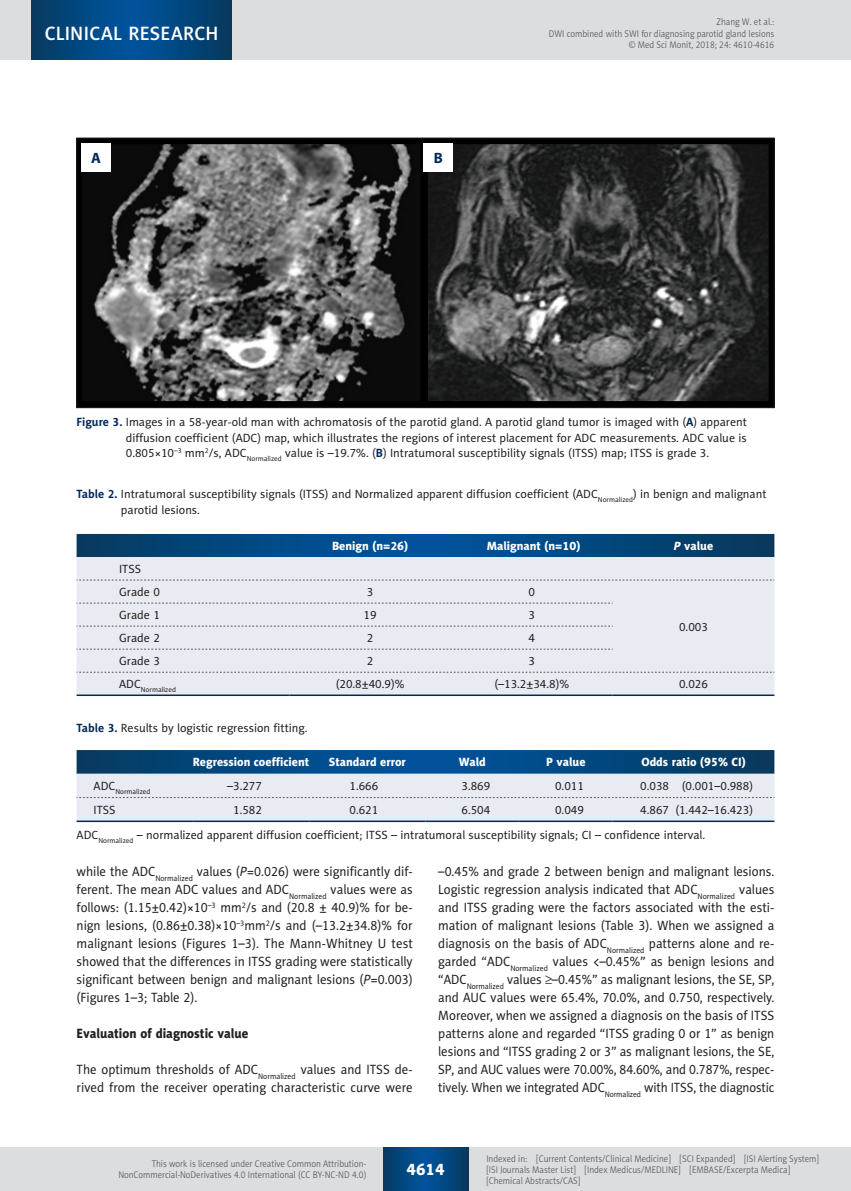
<style>
.page{position:relative;width:851px;height:1191px;background:#fff}
.page>*{position:absolute;margin:0;border:0;box-sizing:border-box;transform-origin:0 0}
.t1{font:19.5px "Naomi Sans EFN Medium";letter-spacing:.015em;color:#fff}
.t2{font:16.5px "Naomi Sans EFN Heavy";color:#fff}
.t3{font:700 15px "Myriad Pro";color:#00295c}
.MSM_Body{font:13.5px/18px "Naomi Sans EFN";color:#231f20;text-align:justify;scale:.95 1}
.MSM_Headline_2{font:13.5px "Naomi Sans EFN Heavy";color:#231f20;scale:.95 1}
.MSM_Rycina_tytul{font:12px/15.8px "Naomi Sans EFN";color:#231f20;text-align:justify}
.MSM_Tabela_tytul{font:12px/15.8px "Naomi Sans EFN";color:#231f20}
.MSM_Tabela_zawartosc{font:12px "Naomi Sans EFN";color:#231f20}
.MSM_Table_podpis_dol{font:12px "Naomi Sans EFN";color:#231f20}
.MSM_Tabela_Head{font:12px "Naomi Sans EFN Heavy";color:#fff}
.t4{font:9.75px/11.2px "Naomi Sans EFN Light";color:#57585a;text-align:right;scale:.9 1}
.MSM_Tabela_zawartosc-2{font:7.2px "Naomi Sans EFN";color:#231f20}
.s1{font-weight:700;color:#00295c}
.s2{font-style:italic}
.s3{font-family:"Standard Sym L"}
</style>
<div class="page">
<img style="left:79px;top:140px;width:693px;height:266px">
<div style="left:77px;top:138px;width:697px;height:270px;border:1px solid #231f20"></div>
<div style="left:81px;top:143px;width:30px;height:28px;background:#fff"></div>
<div style="left:423px;top:143px;width:30px;height:28px;background:#fff"></div>
<svg style="left:77px;top:534px;width:697px;height:23px;background:#02477e"></svg>
<div style="left:77px;top:557px;width:697px;height:137px;background:#e8ebf2"></div>
<svg style="left:77px;top:603px;width:535px;height:1px"></svg>
<svg style="left:77px;top:626px;width:535px;height:1px"></svg>
<svg style="left:77px;top:649px;width:535px;height:1px"></svg>
<hr style="left:77px;top:694px;width:212px;height:2px;background:#00295c">
<hr style="left:289px;top:694px;width:162px;height:2px;background:#00295c">
<hr style="left:451px;top:694px;width:161px;height:2px;background:#00295c">
<hr style="left:612px;top:694px;width:162px;height:2px;background:#00295c">
<svg style="left:77px;top:580px;width:697px;height:1px"></svg>
<svg style="left:77px;top:672px;width:697px;height:1px"></svg>
<svg style="left:77px;top:750px;width:697px;height:70px;background:#99b2ca"></svg>
<hr style="left:77px;top:820px;width:116px;height:2px;background:#00295c">
<hr style="left:193px;top:820px;width:116px;height:2px;background:#00295c">
<hr style="left:309px;top:820px;width:116px;height:2px;background:#00295c">
<hr style="left:425px;top:820px;width:94px;height:2px;background:#00295c">
<hr style="left:519px;top:820px;width:93px;height:2px;background:#00295c">
<hr style="left:612px;top:820px;width:162px;height:2px;background:#00295c">
<div style="left:0;top:1148px;width:850px;height:43px;background:#dcdddf"></div>
<svg style="left:383px;top:1147px;width:85px;height:43px;background:#02477e"></svg>
<div style="left:0;top:0;width:850px;height:60px;background:#dcdddf"></div>
<hr style="left:850px;top:0;width:1px;height:60px;background:#dcdddf">
<svg style="left:32px;top:0;width:200px;height:60px;background:#02477e"></svg>
<h1 class="t1" style="left:45px;top:22px;width:175px">CLINICAL RESEARCH</h1>
<p class="t3" style="left:91px;top:148px;width:11px">A</p>
<p class="t3" style="left:433px;top:148px;width:11px">B</p>
<p class="t4" style="left:548px;top:16px;width:252px">Zhang W. et al.:<br>DWI combined with SWI for diagnosing parotid gland lesions © Med Sci Monit, 2018; 24: 4610-4616</p>
<p class="MSM_Rycina_tytul" style="left:126px;top:414px;width:622px;text-indent:-49px"><span class="s1">Figure 3.</span> Images in a 58-year-old man with achromatosis of the parotid gland. A parotid gland tumor is imaged with (<span class="s1">A</span>) apparent diffusion coefficient (ADC) map, which illustrates the regions of interest placement for ADC measurements. ADC value is 0.805×10<sup>–3</sup> mm<sup>2</sup>/s, ADC<sub>Normalized</sub> value is –19.7%. (<span class="s1">B</span>) Intratumoral susceptibility signals (ITSS) map; ITSS is grade 3.</p>
<p class="MSM_Tabela_tytul" style="left:121px;top:486px;width:647px;text-indent:-44px"><span class="s1">Table 2.</span> Intratumoral susceptibility signals (ITSS) and Normalized apparent diffusion coefficient (ADC<sub>Normalized</sub>) in benign and malignant parotid lesions.</p>
<p class="MSM_Tabela_Head" style="left:332px;top:538px;width:77px">Benign (n=26)</p>
<p class="MSM_Tabela_Head" style="left:487px;top:538px;width:95px">Malignant (n=10)</p>
<p class="MSM_Tabela_Head" style="left:673px;top:538px;width:41px"><span class="s2">P</span> value</p>
<p class="MSM_Tabela_zawartosc" style="left:119px;top:562px;width:24px">ITSS</p>
<p class="MSM_Tabela_zawartosc" style="left:119px;top:585px;width:42px">Grade 0</p>
<p class="MSM_Tabela_zawartosc" style="left:367px;top:585px;width:8px">3</p>
<p class="MSM_Tabela_zawartosc" style="left:528px;top:585px;width:8px">0</p>
<p class="MSM_Tabela_zawartosc" style="left:119px;top:608px;width:42px">Grade 1</p>
<p class="MSM_Tabela_zawartosc" style="left:363px;top:608px;width:15px">19</p>
<p class="MSM_Tabela_zawartosc" style="left:528px;top:608px;width:8px">3</p>
<p class="MSM_Tabela_zawartosc" style="left:119px;top:631px;width:42px">Grade 2</p>
<p class="MSM_Tabela_zawartosc" style="left:367px;top:631px;width:8px">2</p>
<p class="MSM_Tabela_zawartosc" style="left:528px;top:631px;width:8px">4</p>
<p class="MSM_Tabela_zawartosc" style="left:119px;top:654px;width:42px">Grade 3</p>
<p class="MSM_Tabela_zawartosc" style="left:367px;top:654px;width:8px">2</p>
<p class="MSM_Tabela_zawartosc" style="left:528px;top:654px;width:8px">3</p>
<p class="MSM_Tabela_zawartosc-2" style="left:119px;top:685px;width:58px"><sup>ADC</sup>Normalized</p>
<p class="MSM_Tabela_zawartosc" style="left:336px;top:677px;width:70px">(20.8±40.9)%</p>
<p class="MSM_Tabela_zawartosc" style="left:494px;top:677px;width:76px">(–13.2±34.8)%</p>
<p class="MSM_Tabela_zawartosc" style="left:679px;top:677px;width:30px">0.026</p>
<p class="MSM_Tabela_zawartosc" style="left:679px;top:619px;width:30px">0.003</p>
<p class="MSM_Tabela_tytul" style="left:77px;top:720px;width:232px"><span class="s1">Table 3.</span> Results by logistic regression fitting.</p>
<p class="MSM_Tabela_Head" style="left:193px;top:755px;width:118px">Regression coefficient</p>
<p class="MSM_Tabela_Head" style="left:329px;top:755px;width:79px">Standard error</p>
<p class="MSM_Tabela_Head" style="left:458px;top:755px;width:28px">Wald</p>
<p class="MSM_Tabela_Head" style="left:546px;top:755px;width:41px">P value</p>
<p class="MSM_Tabela_Head" style="left:641px;top:755px;width:106px">Odds ratio (95% CI)</p>
<p class="MSM_Tabela_zawartosc-2" style="left:94px;top:787px;width:58px"><sup>ADC</sup>Normalized</p>
<p class="MSM_Tabela_zawartosc" style="left:227px;top:779px;width:36px">–3.277</p>
<p class="MSM_Tabela_zawartosc" style="left:349px;top:779px;width:30px">1.666</p>
<p class="MSM_Tabela_zawartosc" style="left:461px;top:779px;width:30px">3.869</p>
<p class="MSM_Tabela_zawartosc" style="left:555px;top:779px;width:30px">0.011</p>
<p class="MSM_Tabela_zawartosc" style="left:640px;top:779px;width:114px">0.038 (0.001–0.988)</p>
<p class="MSM_Tabela_zawartosc" style="left:94px;top:803px;width:24px">ITSS</p>
<p class="MSM_Tabela_zawartosc" style="left:233px;top:803px;width:30px">1.582</p>
<p class="MSM_Tabela_zawartosc" style="left:349px;top:803px;width:30px">0.621</p>
<p class="MSM_Tabela_zawartosc" style="left:461px;top:803px;width:30px">6.504</p>
<p class="MSM_Tabela_zawartosc" style="left:555px;top:803px;width:30px">0.049</p>
<p class="MSM_Tabela_zawartosc" style="left:640px;top:803px;width:114px">4.867 (1.442–16.423)</p>
<p class="MSM_Table_podpis_dol" style="left:77px;top:828px;width:630px">ADC<sub>Normalized</sub> – normalized apparent diffusion coefficient; ITSS – intratumoral susceptibility signals; CI – confidence interval.</p>
<p class="MSM_Body" style="left:77px;top:862px;width:355px">while the ADC<sub>Normalized</sub> values (<span class="s2">P</span>=0.026) were significantly dif&shy;ferent. The mean ADC values and ADC<sub>Normalized</sub> values were as follows: (1.15±0.42)×10<sup>–3</sup> mm<sup>2</sup>/s and (20.8 ± 40.9)% for be&shy;nign lesions, (0.86±0.38)×10<sup>–3</sup>mm<sup>2</sup>/s and (–13.2±34.8)% for malignant lesions (Figures 1–3). The Mann-Whitney U test showed that the differences in ITSS grading were statistically significant between benign and malignant lesions (<span class="s2">P</span>=0.003) (Figures 1–3; Table 2).</p>
<p class="MSM_Headline_2" style="left:77px;top:1025px;width:182px">Evaluation of diagnostic value</p>
<p class="MSM_Body" style="left:77px;top:1060px;width:355px">The optimum thresholds of ADC<sub>Normalized</sub> values and ITSS de&shy;rived from the receiver operating characteristic curve were</p>
<p class="MSM_Body" style="left:438px;top:862px;width:355px">–0.45% and grade 2 between benign and malignant lesions.<br>Logistic regression analysis indicated that ADC<sub>Normalized</sub> values and ITSS grading were the factors associated with the esti&shy;mation of malignant lesions (Table 3). When we assigned a diagnosis on the basis of ADC<sub>Normalized</sub> patterns alone and re&shy;garded “ADC<sub>Normalized</sub> values &lt;–0.45%” as benign lesions and “ADC<sub>Normalized</sub> values <span class="s3">³</span>–0.45%” as malignant lesions, the SE, SP, and AUC values were 65.4%, 70.0%, and 0.750, respectively.<br>Moreover, when we assigned a diagnosis on the basis of ITSS patterns alone and regarded “ITSS grading 0 or 1” as benign lesions and “ITSS grading 2 or 3” as malignant lesions, the SE, SP, and AUC values were 70.00%, 84.60%, and 0.787%, respec&shy;tively. When we integrated ADC<sub>Normalized</sub> with ITSS, the diagnostic</p>
<p class="t4" style="left:118px;top:1158px;width:277px">This work is licensed under Creative Common Attribution-<br>NonCommercial-NoDerivatives 4.0 International (CC BY-NC-ND 4.0)</p>
<p class="t2" style="left:406px;top:1159px;width:40px">4614</p>
<p class="t4" style="left:486px;top:1152px;width:371px;text-align:left">Indexed in: [Current Contents/Clinical Medicine] [SCI Expanded] [ISI Alerting System] [ISI Journals Master List] [Index Medicus/MEDLINE] [EMBASE/Excerpta Medica] [Chemical Abstracts/CAS]</p>
</div>
